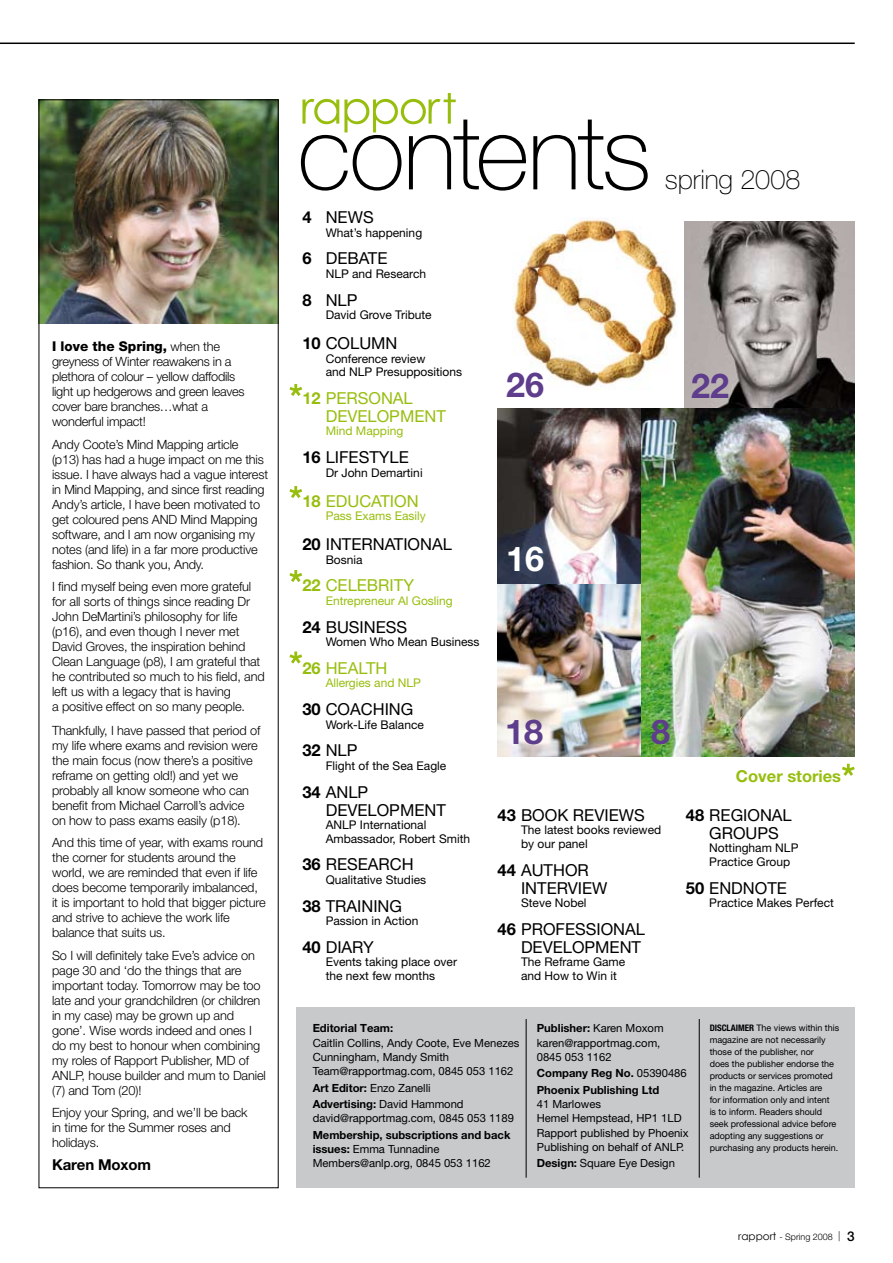
<style>
.page{position:relative;width:893px;height:1263px;background:#fff}
.page>*{position:absolute;margin:0;border:0;box-sizing:border-box;transform-origin:0 0}
.t1{font:100 103.5px "Helvetica Neue";letter-spacing:-.03em;color:#000}
.t2{font:700 34.2px "Helvetica Neue";color:#5e3d8c}
.t3{font:700 34.2px "Helvetica Neue";color:#fff}
.t4{font:100 27px "Helvetica Neue";letter-spacing:-.005em;color:#000}
.t5{font:16.5px/18px "Helvetica Neue";color:#000}
.t6{font:16.5px/18px "Helvetica Neue";color:#97be0d}
.t7{font:700 16.5px "Helvetica Neue";color:#97be0d}
.t8{font:700 15px "Helvetica Neue";letter-spacing:-.01em;color:#000}
.t9{font:800 13.5px "Helvetica Neue";color:#000}
.t10{font:300 12.75px/15px "Helvetica Neue";letter-spacing:-.01em;color:#000}
.t11{font:12px/13.5px "Helvetica Neue";color:#000}
.t12{font:12px "Helvetica Neue";color:#97be0d}
.t13{font:11.25px/14.2px "Helvetica Neue";color:#000}
.t14{font:700 11.25px/16.5px "Helvetica Neue";color:#000}
.t15{font:9px/12px "Helvetica Neue";color:#000}
.t16{font:300 9px "Helvetica Neue";color:#000}
.s1{font-weight:300;font-size:12.75px}
.s2{font-weight:700}
.s3{font-weight:400}
.s4{font-weight:700;font-stretch:condensed}
.s5{font-family:"Century Gothic";font-weight:400;font-size:10.5px}
.s6{font-weight:100;font-size:13.5px}
.s7{font-weight:500;font-size:13.5px}
</style>
<div class="page">
<img style="left:513px;top:217px;width:165px;height:170px">
<img style="left:684px;top:222px;width:171px;height:187px">
<img style="left:640px;top:409px;width:215px;height:347px">
<img style="left:498px;top:409px;width:142px;height:176px">
<img style="left:498px;top:585px;width:142px;height:171px">
<svg style="left:302px;top:93px;width:154px;height:39px"></svg>
<img style="left:41px;top:101px;width:236px;height:223px">
<div style="left:39px;top:99px;width:240px;height:1089px;border:1px solid #000"></div>
<div style="left:296px;top:1007px;width:559px;height:181px;background:#c7c9ca"></div>
<hr style="left:526px;top:1019px;width:1px;height:159px;background:#000">
<hr style="left:699px;top:1019px;width:1px;height:159px;background:#000">
<svg style="left:842px;top:764px;width:13px;height:12px"></svg>
<svg style="left:289px;top:651px;width:13px;height:12px"></svg>
<svg style="left:289px;top:570px;width:13px;height:12px"></svg>
<svg style="left:289px;top:486px;width:13px;height:12px"></svg>
<svg style="left:289px;top:384px;width:13px;height:12px"></svg>
<hr style="left:0;top:43px;width:855px;height:1px;background:#000">
<p class="t9" style="left:52px;top:338px;width:170px">I love the Spring, <span class="s1">when the</span></p>
<p class="t10" style="left:52px;top:354px;width:194px">greyness of Winter reawakens in a plethora of colour – yellow daffodils light up hedgerows and green leaves cover bare branches…what a wonderful impact!</p>
<p class="t10" style="left:52px;top:436px;width:217px">Andy Coote’s Mind Mapping article (p13) has had a huge impact on me this issue. I have always had a vague interest in Mind Mapping, and since first reading Andy’s article, I have been motivated to get coloured pens AND Mind Mapping software, and I am now organising my notes (and life) in a far more productive fashion. So thank you, Andy.</p>
<p class="t10" style="left:52px;top:579px;width:214px">I find myself being even more grateful for all sorts of things since reading Dr John DeMartini’s philosophy for life (p16), and even though I never met David Groves, the inspiration behind Clean Language (p8), I am grateful that he contributed so much to his field, and left us with a legacy that is having<br>a positive effect on so many people.</p>
<p class="t10" style="left:52px;top:723px;width:210px">Thankfully, I have passed that period of my life where exams and revision were the main focus (now there’s a positive reframe on getting old!) and yet we probably all know someone who can benefit from Michael Carroll’s advice on how to pass exams easily (p18).</p>
<p class="t10" style="left:52px;top:835px;width:215px">And this time of year, with exams round the corner for students around the world, we are reminded that even if life does become temporarily imbalanced, it is important to hold that bigger picture and strive to achieve the work life balance that suits us.</p>
<p class="t10" style="left:52px;top:947px;width:215px">So I will definitely take Eve’s advice on page 30 and ‘do the things that are important today. Tomorrow may be too late and your grandchildren (or children in my case) may be grown up and gone’. Wise words indeed and ones I do my best to honour when combining my roles of Rapport Publisher, MD of ANLP, house builder and mum to Daniel (7) and Tom (20)!</p>
<p class="t10" style="left:52px;top:1105px;width:197px">Enjoy your Spring, and we’ll be back in time for the Summer roses and holidays.</p>
<p class="t8" style="left:52px;top:1155px;width:101px">Karen Moxom</p>
<h1 class="t1" style="left:297px;top:93px;width:355px">contents</h1>
<h3 class="t4" style="left:665px;top:164px;width:137px">spring 2008</h3>
<p class="t5" style="left:302px;top:208px;width:73px"><span class="s2">4</span> NEWS</p>
<p class="t11" style="left:326px;top:225px;width:98px">What’s happening</p>
<p class="t5" style="left:302px;top:249px;width:87px"><span class="s2">6</span> DEBATE</p>
<p class="t11" style="left:326px;top:267px;width:102px">NLP and Research</p>
<p class="t5" style="left:302px;top:290px;width:57px"><span class="s2">8</span> NLP</p>
<p class="t11" style="left:326px;top:308px;width:108px">David Grove Tribute</p>
<p class="t5" style="left:302px;top:334px;width:97px"><span class="s2">10</span> COLUMN</p>
<p class="t11" style="left:326px;top:351px;width:138px">Conference review<br>and NLP Presuppositions</p>
<p class="t6" style="left:326px;top:389px;width:122px;text-indent:-23px"><span class="s2">12</span> PERSONAL<br>DEVELOPMENT</p>
<p class="t12" style="left:326px;top:424px;width:79px">Mind Mapping</p>
<p class="t5" style="left:302px;top:448px;width:108px"><span class="s2">16</span> LIFESTYLE</p>
<p class="t11" style="left:326px;top:465px;width:98px">Dr John Demartini</p>
<p class="t6" style="left:302px;top:491px;width:118px"><span class="s2">18</span> EDUCATION</p>
<p class="t12" style="left:326px;top:509px;width:102px">Pass Exams Easily</p>
<p class="t5" style="left:302px;top:535px;width:151px"><span class="s2">20</span> INTERNATIONAL</p>
<p class="t11" style="left:326px;top:552px;width:38px">Bosnia</p>
<p class="t6" style="left:302px;top:576px;width:113px"><span class="s2">22</span> CELEBRITY</p>
<p class="t12" style="left:326px;top:593px;width:129px">Entrepreneur Al Gosling</p>
<p class="t5" style="left:302px;top:617px;width:106px"><span class="s2">24</span> BUSINESS</p>
<p class="t11" style="left:326px;top:635px;width:155px">Women Who Mean Business</p>
<p class="t6" style="left:302px;top:659px;width:87px"><span class="s2">26</span> HEALTH</p>
<p class="t12" style="left:326px;top:676px;width:97px">Allergies and NLP</p>
<p class="t5" style="left:302px;top:700px;width:113px"><span class="s2">30</span> COACHING</p>
<p class="t11" style="left:326px;top:717px;width:100px">Work-Life Balance</p>
<p class="t5" style="left:302px;top:741px;width:57px"><span class="s2">32</span> NLP</p>
<p class="t11" style="left:326px;top:759px;width:122px">Flight of the Sea Eagle</p>
<p class="t5" style="left:326px;top:782px;width:122px;text-indent:-23px"><span class="s2">34</span> ANLP<br>DEVELOPMENT</p>
<p class="t11" style="left:326px;top:818px;width:146px">ANLP International<br>Ambassador, Robert Smith</p>
<p class="t5" style="left:302px;top:855px;width:113px"><span class="s2">36</span> RESEARCH</p>
<p class="t11" style="left:326px;top:873px;width:102px">Qualitative Studies</p>
<p class="t5" style="left:302px;top:896px;width:101px"><span class="s2">38</span> TRAINING</p>
<p class="t11" style="left:326px;top:914px;width:94px">Passion in Action</p>
<p class="t5" style="left:302px;top:938px;width:73px"><span class="s2">40</span> DIARY</p>
<p class="t11" style="left:326px;top:955px;width:133px">Events taking place over the next few months</p>
<h2 class="t2" style="left:506px;top:363px;width:40px">26</h2>
<h2 class="t2" style="left:691px;top:364px;width:40px">22</h2>
<h2 class="t3" style="left:506px;top:538px;width:40px">16</h2>
<h2 class="t2" style="left:505px;top:711px;width:40px">18</h2>
<h2 class="t2" style="left:651px;top:711px;width:21px">8</h2>
<p class="t5" style="left:498px;top:806px;width:149px"><span class="s2">43</span> BOOK REVIEWS</p>
<p class="t11" style="left:521px;top:823px;width:142px">The latest books reviewed by our panel</p>
<p class="t5" style="left:521px;top:860px;width:88px;text-indent:-23px"><span class="s2">44</span> AUTHOR<br>INTERVIEW</p>
<p class="t11" style="left:521px;top:896px;width:67px">Steve Nobel</p>
<p class="t5" style="left:498px;top:920px;width:149px;text-align:right"><span class="s2">46</span> PROFESSIONAL<br>DEVELOPMENT</p>
<p class="t11" style="left:521px;top:955px;width:106px">The Reframe Game and How to Win it</p>
<p class="t7" style="left:736px;top:765px;width:107px">Cover stories</p>
<p class="t5" style="left:709px;top:806px;width:84px;text-indent:-23px"><span class="s2">48</span> REGIONAL<br>GROUPS</p>
<p class="t11" style="left:709px;top:841px;width:91px">Nottingham NLP<br>Practice Group</p>
<p class="t5" style="left:686px;top:878px;width:102px"><span class="s2">50</span> ENDNOTE</p>
<p class="t11" style="left:709px;top:896px;width:126px">Practice Makes Perfect</p>
<p class="t14" style="left:313px;top:1020px;width:82px">Editorial Team:</p>
<p class="t13" style="left:313px;top:1035px;width:208px">Caitlin Collins, Andy Coote, Eve Menezes<br>Cunningham, Mandy Smith<br>Team@rapportmag.com, 0845 053 1162</p>
<p class="t13" style="left:313px;top:1079px;width:152px;line-height:16.5px"><span class="s2">Art Editor:</span> Enzo Zanelli<br><span class="s2">Advertising:</span> David Hammond</p>
<p class="t13" style="left:313px;top:1111px;width:203px">david@rapportmag.com, 0845 053 1189</p>
<p class="t13" style="left:313px;top:1127px;width:199px"><span class="s2">Membership, subscriptions and back issues:</span> Emma Tunnadine<br>Members@anlp.org, 0845 053 1162</p>
<p class="t13" style="left:537px;top:1021px;width:128px"><span class="s2">Publisher:</span> Karen Moxom karen@rapportmag.com,<br>0845 053 1162</p>
<p class="t14" style="left:537px;top:1065px;width:151px">Company Reg No. <span class="s3">05390486<br></span>Phoenix Publishing Ltd</p>
<p class="t13" style="left:537px;top:1097px;width:153px">41 Marlowes<br>Hemel Hempstead, HP1 1LD<br>Rapport published by Phoenix<br>Publishing on behalf of ANLP.</p>
<p class="t13" style="left:537px;top:1156px;width:140px"><span class="s2">Design:</span> Square Eye Design</p>
<p class="t15" style="left:710px;top:1021px;width:131px"><span class="s4">DISCLAIMER</span> The views within this magazine are not necessarily those of the publisher, nor<br>does the publisher endorse the products or services promoted in the magazine. Articles are<br>for information only and intent<br>is to inform. Readers should seek professional advice before adopting any suggestions or purchasing any products herein.</p>
<p class="t16" style="left:738px;top:1231px;width:118px"><span class="s5">rapport</span> - Spring 2008 <span class="s6">|</span> <span class="s7">3</span></p>
</div>
